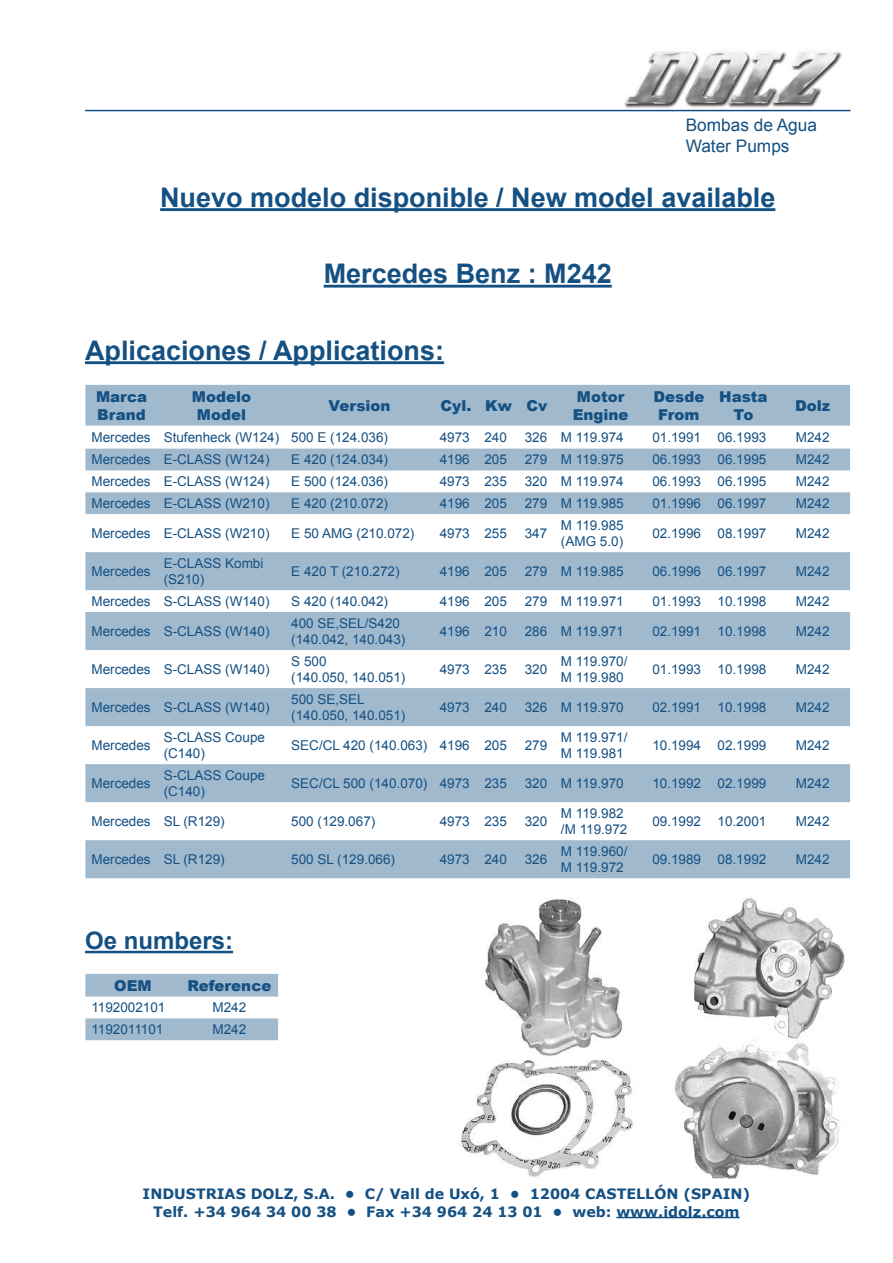
<style>
.page{position:relative;width:893px;height:1263px;background:#fff}
.page>*{position:absolute;margin:0;border:0;box-sizing:border-box;transform-origin:0 0}
.t1{font:700 27px "Arial";color:#145082}
.t2{font:700 24px "Arial";color:#145082}
.t3{font:17.25px/20.7px "Arial";color:#145082}
.t4{font:900 15px/18px "Arial";color:#145082;text-align:center}
.t5{font:700 14.25px/17.1px "Verdana";color:#145082;text-align:center}
.t6{font:13.5px/16.2px "Arial";color:#145082}
</style>
<div class="page">
<img style="left:610px;top:51px;width:240px;height:61px">
<hr style="left:85px;top:110px;width:765px;height:1px;background:#145082">
<hr style="left:160px;top:208px;width:615px;height:3px;background:#145082">
<hr style="left:85px;top:361px;width:359px;height:3px;background:#145082">
<hr style="left:616px;top:1217px;width:124px;height:1px;background:#145082">
<hr style="left:324px;top:285px;width:288px;height:3px;background:#145082">
<hr style="left:85px;top:951px;width:148px;height:2px;background:#145082">
<img style="left:459px;top:898px;width:386px;height:280px">
<svg style="left:85px;top:385px;width:765px;height:493px;fill:#a1b9cd"></svg>
<svg style="left:85px;top:974px;width:193px;height:66px"></svg>
<p class="t3" style="left:686px;top:115px;width:133px">Bombas de Agua<br>Water Pumps</p>
<h1 class="t1" style="left:160px;top:179px;width:617px">Nuevo modelo disponible / New model available</h1>
<h1 class="t1" style="left:324px;top:256px;width:290px">Mercedes Benz : M242</h1>
<h1 class="t1" style="left:85px;top:332px;width:361px">Aplicaciones / Applications:</h1>
<p class="t4" style="left:96px;top:387px;width:53px;text-align:left">Marca<br>Brand</p>
<p class="t4" style="left:192px;top:387px;width:61px">Modelo<br>Model</p>
<p class="t4" style="left:328px;top:396px;width:64px">Version</p>
<p class="t4" style="left:441px;top:396px;width:108px">Cyl. Kw Cv</p>
<p class="t4" style="left:573px;top:387px;width:57px;text-align:left">Motor<br>Engine</p>
<p class="t4" style="left:653px;top:387px;width:52px">Desde<br>From</p>
<p class="t4" style="left:719px;top:387px;width:50px">Hasta<br>To</p>
<p class="t4" style="left:795px;top:396px;width:37px">Dolz</p>
<p class="t6" style="left:91px;top:429px;width:298px">Mercedes Stufenheck (W124) 500 E (124.036)</p>
<p class="t6" style="left:440px;top:429px;width:69px">4973 240</p>
<p class="t6" style="left:525px;top:429px;width:100px">326 M 119.974</p>
<p class="t6" style="left:652px;top:429px;width:115px">01.1991 06.1993</p>
<p class="t6" style="left:796px;top:429px;width:35px">M242</p>
<p class="t6" style="left:91px;top:452px;width:180px">Mercedes E-CLASS (W124)</p>
<p class="t6" style="left:291px;top:452px;width:98px">E 420 (124.034)</p>
<p class="t6" style="left:440px;top:452px;width:69px">4196 205</p>
<p class="t6" style="left:525px;top:452px;width:100px">279 M 119.975</p>
<p class="t6" style="left:652px;top:452px;width:115px">06.1993 06.1995</p>
<p class="t6" style="left:796px;top:452px;width:35px">M242</p>
<p class="t6" style="left:91px;top:474px;width:180px">Mercedes E-CLASS (W124)</p>
<p class="t6" style="left:291px;top:474px;width:98px">E 500 (124.036)</p>
<p class="t6" style="left:440px;top:474px;width:69px">4973 235</p>
<p class="t6" style="left:525px;top:474px;width:100px">320 M 119.974</p>
<p class="t6" style="left:652px;top:474px;width:115px">06.1993 06.1995</p>
<p class="t6" style="left:796px;top:474px;width:35px">M242</p>
<p class="t6" style="left:91px;top:495px;width:180px">Mercedes E-CLASS (W210)</p>
<p class="t6" style="left:291px;top:495px;width:98px">E 420 (210.072)</p>
<p class="t6" style="left:440px;top:495px;width:69px">4196 205</p>
<p class="t6" style="left:525px;top:495px;width:100px">279 M 119.985</p>
<p class="t6" style="left:652px;top:495px;width:115px">01.1996 06.1997</p>
<p class="t6" style="left:796px;top:495px;width:35px">M242</p>
<p class="t6" style="left:91px;top:525px;width:180px">Mercedes E-CLASS (W210)</p>
<p class="t6" style="left:291px;top:525px;width:125px">E 50 AMG (210.072)</p>
<p class="t6" style="left:440px;top:525px;width:69px">4973 255</p>
<p class="t6" style="left:525px;top:525px;width:24px">347</p>
<p class="t6" style="left:561px;top:517px;width:64px">M 119.985 (AMG 5.0)</p>
<p class="t6" style="left:652px;top:525px;width:115px">02.1996 08.1997</p>
<p class="t6" style="left:796px;top:525px;width:35px">M242</p>
<p class="t6" style="left:91px;top:563px;width:61px">Mercedes</p>
<p class="t6" style="left:164px;top:555px;width:101px">E-CLASS Kombi (S210)</p>
<p class="t6" style="left:291px;top:563px;width:110px">E 420 T (210.272)</p>
<p class="t6" style="left:440px;top:563px;width:69px">4196 205</p>
<p class="t6" style="left:525px;top:563px;width:100px">279 M 119.985</p>
<p class="t6" style="left:652px;top:563px;width:115px">06.1996 06.1997</p>
<p class="t6" style="left:796px;top:563px;width:35px">M242</p>
<p class="t6" style="left:91px;top:593px;width:180px">Mercedes S-CLASS (W140)</p>
<p class="t6" style="left:291px;top:593px;width:98px">S 420 (140.042)</p>
<p class="t6" style="left:440px;top:593px;width:69px">4196 205</p>
<p class="t6" style="left:525px;top:593px;width:100px">279 M 119.971</p>
<p class="t6" style="left:652px;top:593px;width:115px">01.1993 10.1998</p>
<p class="t6" style="left:796px;top:593px;width:35px">M242</p>
<p class="t6" style="left:91px;top:623px;width:180px">Mercedes S-CLASS (W140)</p>
<p class="t6" style="left:291px;top:615px;width:116px">400 SE,SEL/S420 (140.042, 140.043)</p>
<p class="t6" style="left:440px;top:623px;width:69px">4196 210</p>
<p class="t6" style="left:525px;top:623px;width:100px">286 M 119.971</p>
<p class="t6" style="left:652px;top:623px;width:115px">02.1991 10.1998</p>
<p class="t6" style="left:796px;top:623px;width:35px">M242</p>
<p class="t6" style="left:91px;top:661px;width:180px">Mercedes S-CLASS (W140)</p>
<p class="t6" style="left:291px;top:653px;width:116px">S 500<br>(140.050, 140.051)</p>
<p class="t6" style="left:440px;top:661px;width:69px">4973 235</p>
<p class="t6" style="left:525px;top:661px;width:24px">320</p>
<p class="t6" style="left:561px;top:653px;width:68px">M 119.970/<br>M 119.980</p>
<p class="t6" style="left:652px;top:661px;width:115px">01.1993 10.1998</p>
<p class="t6" style="left:796px;top:661px;width:35px">M242</p>
<p class="t6" style="left:91px;top:699px;width:180px">Mercedes S-CLASS (W140)</p>
<p class="t6" style="left:291px;top:691px;width:116px">500 SE,SEL (140.050, 140.051)</p>
<p class="t6" style="left:440px;top:699px;width:69px">4973 240</p>
<p class="t6" style="left:525px;top:699px;width:100px">326 M 119.970</p>
<p class="t6" style="left:652px;top:699px;width:115px">02.1991 10.1998</p>
<p class="t6" style="left:796px;top:699px;width:35px">M242</p>
<p class="t6" style="left:91px;top:737px;width:61px">Mercedes</p>
<p class="t6" style="left:164px;top:729px;width:103px">S-CLASS Coupe (C140)</p>
<p class="t6" style="left:291px;top:737px;width:217px">SEC/CL 420 (140.063) 4196 205</p>
<p class="t6" style="left:525px;top:737px;width:24px">279</p>
<p class="t6" style="left:561px;top:729px;width:68px">M 119.971/<br>M 119.981</p>
<p class="t6" style="left:652px;top:737px;width:115px">10.1994 02.1999</p>
<p class="t6" style="left:796px;top:737px;width:35px">M242</p>
<p class="t6" style="left:91px;top:775px;width:61px">Mercedes</p>
<p class="t6" style="left:164px;top:767px;width:103px">S-CLASS Coupe (C140)</p>
<p class="t6" style="left:291px;top:775px;width:217px">SEC/CL 500 (140.070) 4973 235</p>
<p class="t6" style="left:525px;top:775px;width:100px">320 M 119.970</p>
<p class="t6" style="left:652px;top:775px;width:115px">10.1992 02.1999</p>
<p class="t6" style="left:796px;top:775px;width:35px">M242</p>
<p class="t6" style="left:91px;top:813px;width:135px">Mercedes SL (R129)</p>
<p class="t6" style="left:291px;top:813px;width:86px">500 (129.067)</p>
<p class="t6" style="left:440px;top:813px;width:69px">4973 235</p>
<p class="t6" style="left:525px;top:813px;width:24px">320</p>
<p class="t6" style="left:561px;top:805px;width:68px">M 119.982 /M 119.972</p>
<p class="t6" style="left:652px;top:813px;width:115px">09.1992 10.2001</p>
<p class="t6" style="left:796px;top:813px;width:35px">M242</p>
<p class="t6" style="left:91px;top:851px;width:135px">Mercedes SL (R129)</p>
<p class="t6" style="left:291px;top:851px;width:105px">500 SL (129.066)</p>
<p class="t6" style="left:440px;top:851px;width:69px">4973 240</p>
<p class="t6" style="left:525px;top:851px;width:24px">326</p>
<p class="t6" style="left:561px;top:843px;width:68px">M 119.960/<br>M 119.972</p>
<p class="t6" style="left:652px;top:851px;width:115px">09.1989 08.1992</p>
<p class="t6" style="left:796px;top:851px;width:35px">M242</p>
<h2 class="t2" style="left:85px;top:925px;width:150px">Oe numbers:</h2>
<p class="t4" style="left:114px;top:976px;width:39px">OEM</p>
<p class="t4" style="left:188px;top:976px;width:85px">Reference</p>
<p class="t6" style="left:91px;top:1000px;width:76px">1192002101</p>
<p class="t6" style="left:213px;top:1000px;width:35px">M242</p>
<p class="t6" style="left:91px;top:1021px;width:74px">1192011101</p>
<p class="t6" style="left:213px;top:1021px;width:35px">M242</p>
<p class="t5" style="left:143px;top:1185px;width:609px">INDUSTRIAS DOLZ, S.A. • C/ Vall de Uxó, 1 • 12004 CASTELLÓN (SPAIN)<br>Telf. +34 964 34 00 38 • Fax +34 964 24 13 01 • web: www.idolz.com</p>
</div>
